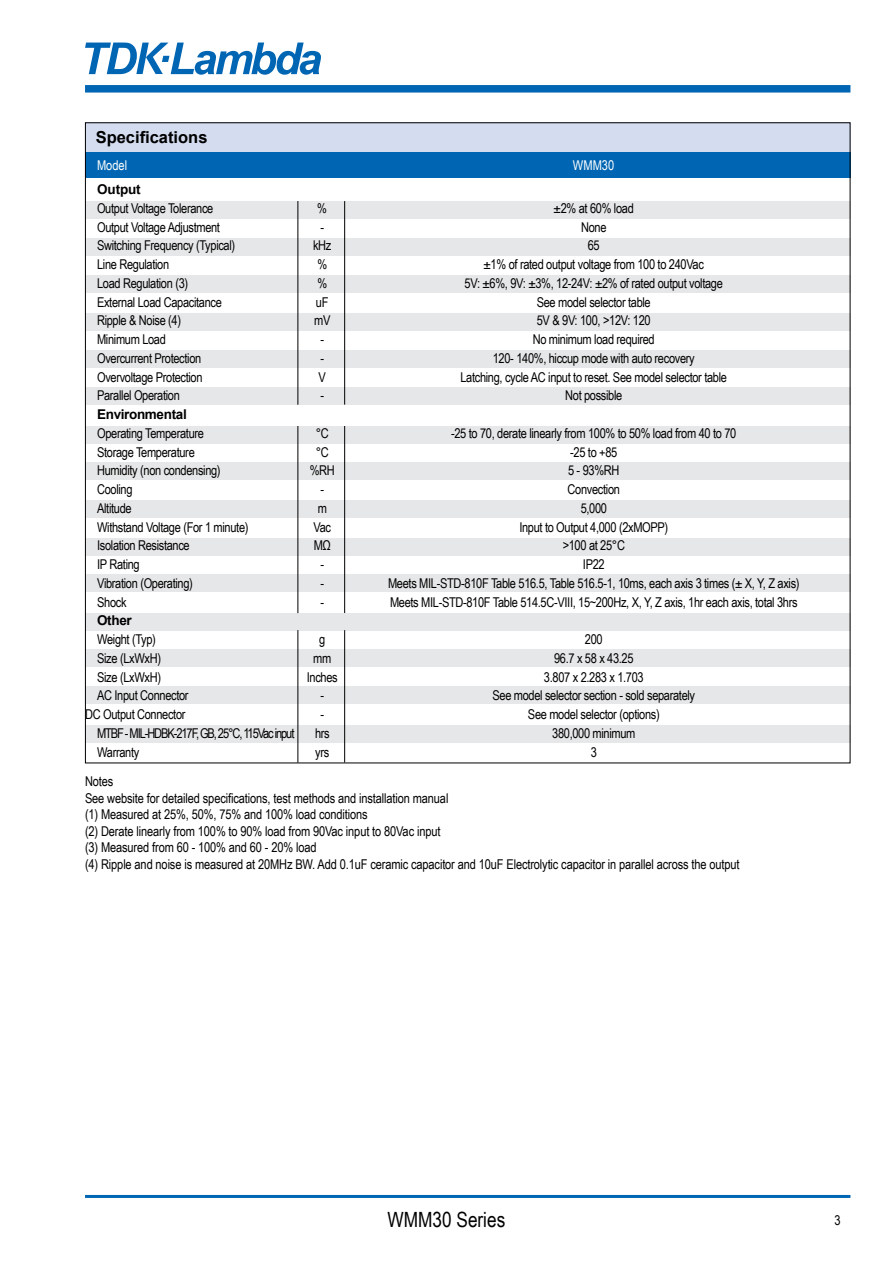
<style>
.page{position:relative;width:893px;height:1263px;background:#fff}
.page>*{position:absolute;margin:0;border:0;box-sizing:border-box;transform-origin:0 0}
.t1{font:21px "Arial Narrow";color:#000}
.t2{font:700 16.5px "Arial";color:#000}
.t3{font:13.5px/16.5px "Arial Narrow";letter-spacing:-.025em;color:#000}
.t4{font:13.5px "Arial Narrow";letter-spacing:-.08em;color:#000}
.t5{font:700 13.5px "Arial";letter-spacing:-.025em;color:#000}
.t6{font:13.5px "Arial Narrow";color:#fff}
</style>
<div class="page">
<div style="left:85px;top:122px;width:765px;height:30px;background:#d4dcf0"></div>
<div style="left:85px;top:85px;width:765px;height:8px;background:#0066b3"></div>
<hr style="left:85px;top:1195px;width:765px;height:3px;background:#0066b3">
<svg style="left:85px;top:43px;width:236px;height:32px"></svg>
<div style="left:85px;top:152px;width:765px;height:26px;background:#0066b3"></div>
<div style="left:85px;top:201px;width:765px;height:17px;background:#e6e7e8"></div>
<div style="left:85px;top:238px;width:765px;height:17px;background:#e6e7e8"></div>
<div style="left:85px;top:276px;width:765px;height:17px;background:#e6e7e8"></div>
<div style="left:85px;top:313px;width:765px;height:17px;background:#e6e7e8"></div>
<div style="left:85px;top:350px;width:765px;height:17px;background:#e6e7e8"></div>
<div style="left:85px;top:388px;width:765px;height:17px;background:#e6e7e8"></div>
<div style="left:85px;top:426px;width:765px;height:17px;background:#e6e7e8"></div>
<div style="left:85px;top:462px;width:765px;height:17px;background:#e6e7e8"></div>
<div style="left:85px;top:500px;width:765px;height:17px;background:#e6e7e8"></div>
<div style="left:85px;top:539px;width:765px;height:17px;background:#e6e7e8"></div>
<div style="left:85px;top:575px;width:765px;height:17px;background:#e6e7e8"></div>
<div style="left:85px;top:613px;width:765px;height:17px;background:#e6e7e8"></div>
<div style="left:85px;top:649px;width:765px;height:17px;background:#e6e7e8"></div>
<div style="left:85px;top:686px;width:765px;height:17px;background:#e6e7e8"></div>
<div style="left:85px;top:726px;width:765px;height:17px;background:#e6e7e8"></div>
<hr style="left:344px;top:201px;width:1px;height:204px;background:#000">
<hr style="left:344px;top:426px;width:1px;height:187px;background:#000">
<hr style="left:344px;top:630px;width:1px;height:132px;background:#000">
<hr style="left:298px;top:201px;width:1px;height:204px;background:#000">
<hr style="left:298px;top:426px;width:1px;height:187px;background:#000">
<hr style="left:298px;top:630px;width:1px;height:132px;background:#000">
<p class="t2" style="left:96px;top:125px;width:113px">Specifications</p>
<p class="t6" style="left:97px;top:155px;width:32px">Model</p>
<p class="t6" style="left:573px;top:155px;width:43px">WMM30</p>
<p class="t5" style="left:97px;top:180px;width:45px">Output</p>
<p class="t3" style="left:97px;top:199px;width:118px">Output Voltage Tolerance</p>
<p class="t3" style="left:317px;top:199px;width:11px">%</p>
<p class="t3" style="left:554px;top:199px;width:82px">±2% at 60% load</p>
<p class="t3" style="left:97px;top:218px;width:124px">Output Voltage Adjustment</p>
<p class="t3" style="left:320px;top:218px;width:5px">-</p>
<p class="t3" style="left:581px;top:218px;width:27px">None</p>
<p class="t3" style="left:97px;top:237px;width:140px">Switching Frequency (Typical)</p>
<p class="t3" style="left:313px;top:237px;width:20px">kHz</p>
<p class="t3" style="left:588px;top:237px;width:13px">65</p>
<p class="t3" style="left:97px;top:256px;width:74px">Line Regulation</p>
<p class="t3" style="left:317px;top:256px;width:11px">%</p>
<p class="t3" style="left:484px;top:256px;width:222px">±1% of rated output voltage from 100 to 240Vac</p>
<p class="t3" style="left:97px;top:274px;width:93px">Load Regulation (3)</p>
<p class="t3" style="left:317px;top:274px;width:11px">%</p>
<p class="t3" style="left:465px;top:274px;width:260px">5V: ±6%, 9V: ±3%, 12-24V: ±2% of rated output voltage</p>
<p class="t3" style="left:97px;top:293px;width:126px">External Load Capacitance</p>
<p class="t3" style="left:316px;top:293px;width:14px">uF</p>
<p class="t3" style="left:537px;top:293px;width:116px">See model selector table</p>
<p class="t3" style="left:97px;top:312px;width:86px">Ripple &amp; Noise (4)</p>
<p class="t3" style="left:314px;top:312px;width:18px">mV</p>
<p class="t3" style="left:537px;top:312px;width:115px">5V &amp; 9V: 100, &gt;12V: 120</p>
<p class="t3" style="left:97px;top:331px;width:70px">Minimum Load</p>
<p class="t3" style="left:320px;top:331px;width:5px">-</p>
<p class="t3" style="left:533px;top:331px;width:124px">No minimum load required</p>
<p class="t3" style="left:97px;top:349px;width:106px">Overcurrent Protection</p>
<p class="t3" style="left:320px;top:349px;width:5px">-</p>
<p class="t3" style="left:493px;top:349px;width:203px">120- 140%, hiccup mode with auto recovery</p>
<p class="t3" style="left:97px;top:368px;width:107px">Overvoltage Protection</p>
<p class="t3" style="left:319px;top:368px;width:9px">V</p>
<p class="t3" style="left:460px;top:368px;width:268px">Latching, cycle AC input to reset. See model selector table</p>
<p class="t3" style="left:97px;top:387px;width:84px">Parallel Operation</p>
<p class="t3" style="left:320px;top:387px;width:5px">-</p>
<p class="t3" style="left:565px;top:387px;width:59px">Not possible</p>
<p class="t5" style="left:97px;top:405px;width:91px">Environmental</p>
<p class="t3" style="left:97px;top:424px;width:108px">Operating Temperature</p>
<p class="t3" style="left:316px;top:424px;width:15px">°C</p>
<p class="t3" style="left:451px;top:424px;width:287px">-25 to 70, derate linearly from 100% to 50% load from 40 to 70</p>
<p class="t3" style="left:97px;top:443px;width:99px">Storage Temperature</p>
<p class="t3" style="left:316px;top:443px;width:15px">°C</p>
<p class="t3" style="left:570px;top:443px;width:49px">-25 to +85</p>
<p class="t3" style="left:97px;top:462px;width:125px">Humidity (non condensing)</p>
<p class="t3" style="left:310px;top:462px;width:27px">%RH</p>
<p class="t3" style="left:568px;top:462px;width:53px">5 - 93%RH</p>
<p class="t3" style="left:97px;top:481px;width:37px">Cooling</p>
<p class="t3" style="left:320px;top:481px;width:5px">-</p>
<p class="t3" style="left:568px;top:481px;width:54px">Convection</p>
<p class="t3" style="left:97px;top:499px;width:36px">Altitude</p>
<p class="t3" style="left:318px;top:499px;width:11px">m</p>
<p class="t3" style="left:581px;top:499px;width:28px">5,000</p>
<p class="t3" style="left:97px;top:518px;width:153px">Withstand Voltage (For 1 minute)</p>
<p class="t3" style="left:313px;top:518px;width:19px">Vac</p>
<p class="t3" style="left:519px;top:518px;width:150px">Input to Output 4,000 (2xMOPP)</p>
<p class="t3" style="left:97px;top:537px;width:94px">Isolation Resistance</p>
<p class="t3" style="left:314px;top:537px;width:19px">MΩ</p>
<p class="t3" style="left:563px;top:537px;width:64px">&gt;100 at 25°C</p>
<p class="t3" style="left:97px;top:556px;width:44px">IP Rating</p>
<p class="t3" style="left:320px;top:556px;width:5px">-</p>
<p class="t3" style="left:583px;top:556px;width:23px">IP22</p>
<p class="t3" style="left:97px;top:574px;width:97px">Vibration (Operating)</p>
<p class="t3" style="left:320px;top:574px;width:5px">-</p>
<p class="t3" style="left:388px;top:574px;width:413px">Meets MIL-STD-810F Table 516.5, Table 516.5-1, 10ms, each axis 3 times (± X, Y, Z axis)</p>
<p class="t3" style="left:97px;top:593px;width:31px">Shock</p>
<p class="t3" style="left:320px;top:593px;width:5px">-</p>
<p class="t3" style="left:390px;top:593px;width:409px">Meets MIL-STD-810F Table 514.5C-VIII, 15~200Hz, X, Y, Z axis, 1hr each axis, total 3hrs</p>
<p class="t5" style="left:97px;top:611px;width:36px">Other</p>
<p class="t3" style="left:97px;top:631px;width:60px">Weight (Typ)</p>
<p class="t3" style="left:319px;top:631px;width:8px">g</p>
<p class="t3" style="left:585px;top:631px;width:19px">200</p>
<p class="t3" style="left:97px;top:649px;width:65px">Size (LxWxH)</p>
<p class="t3" style="left:313px;top:649px;width:20px">mm</p>
<p class="t3" style="left:554px;top:649px;width:81px">96.7 x 58 x 43.25</p>
<p class="t3" style="left:97px;top:668px;width:65px">Size (LxWxH)</p>
<p class="t3" style="left:307px;top:668px;width:32px">Inches</p>
<p class="t3" style="left:544px;top:668px;width:101px">3.807 x 2.283 x 1.703</p>
<p class="t3" style="left:97px;top:687px;width:93px">AC Input Connector</p>
<p class="t3" style="left:320px;top:687px;width:5px">-</p>
<p class="t3" style="left:492px;top:687px;width:204px">See model selector section - sold separately</p>
<p class="t3" style="left:85px;top:706px;width:102px">DC Output Connector</p>
<p class="t3" style="left:320px;top:706px;width:5px">-</p>
<p class="t3" style="left:528px;top:706px;width:133px">See model selector (options)</p>
<p class="t4" style="left:97px;top:723px;width:199px">MTBF - MIL-HDBK-217F, GB, 25°C, 115Vac input</p>
<p class="t3" style="left:315px;top:724px;width:16px">hrs</p>
<p class="t3" style="left:552px;top:724px;width:85px">380,000 minimum</p>
<p class="t3" style="left:97px;top:743px;width:44px">Warranty</p>
<p class="t3" style="left:315px;top:743px;width:16px">yrs</p>
<p class="t3" style="left:591px;top:743px;width:8px">3</p>
<p class="t3" style="left:85px;top:773px;width:656px">Notes<br>See website for detailed specifications, test methods and installation manual<br>(1) Measured at 25%, 50%, 75% and 100% load conditions<br>(2) Derate linearly from 100% to 90% load from 90Vac input to 80Vac input<br>(3) Measured from 60 - 100% and 60 - 20% load<br>(4) Ripple and noise is measured at 20MHz BW. Add 0.1uF ceramic capacitor and 10uF Electrolytic capacitor in parallel across the output</p>
<h1 class="t1" style="left:388px;top:1204px;width:119px">WMM30 Series</h1>
<p class="t3" style="left:835px;top:1212px;width:8px">3</p>
</div>
